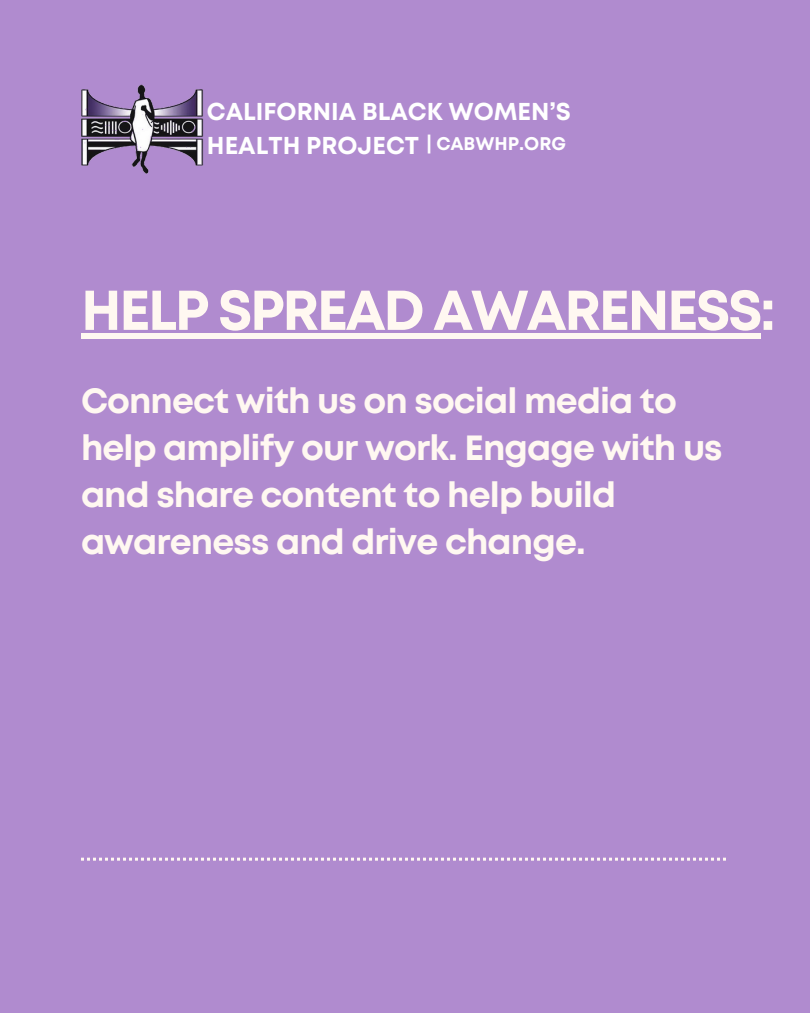
<style>
.page{position:relative;width:810px;height:1013px;background:#fff}
.page>*{position:absolute;margin:0;border:0;box-sizing:border-box;transform-origin:0 0}
.t1{font:700 56px "Mont";letter-spacing:-.045em;color:#fff8f1}
.t2{font:700 35px/47.2px "Mont";letter-spacing:-.025em;color:#fff8f1}
.t3{font:700 24.4px/33.7px "Mont";color:#fff}
.t4{font:700 18.3px "Mont";color:#fff}
</style>
<div class="page">
<div style="left:0;top:0;width:810px;height:1012px;background:#b08bcf"></div>
<svg style="left:81px;top:857px;width:645px;height:3px"></svg>
<div style="left:81px;top:333px;width:679px;height:5px;background:#fff8f1"></div>
<img style="left:81px;top:84px;width:122px;height:90px">
<p class="t3" style="left:207px;top:96px;width:366px">CALIFORNIA BLACK WOMEN’S<br>HEALTH PROJECT</p>
<p class="t4" style="left:427px;top:137px;width:141px">| CABWHP.ORG</p>
<h3 class="t1" style="left:81px;top:289px;width:696px">HELP SPREAD AWARENESS:</h3>
<p class="t2" style="left:81px;top:379px;width:643px">Connect with us on social media to help amplify our work. Engage with us and share content to help build awareness and drive change.</p>
</div>
